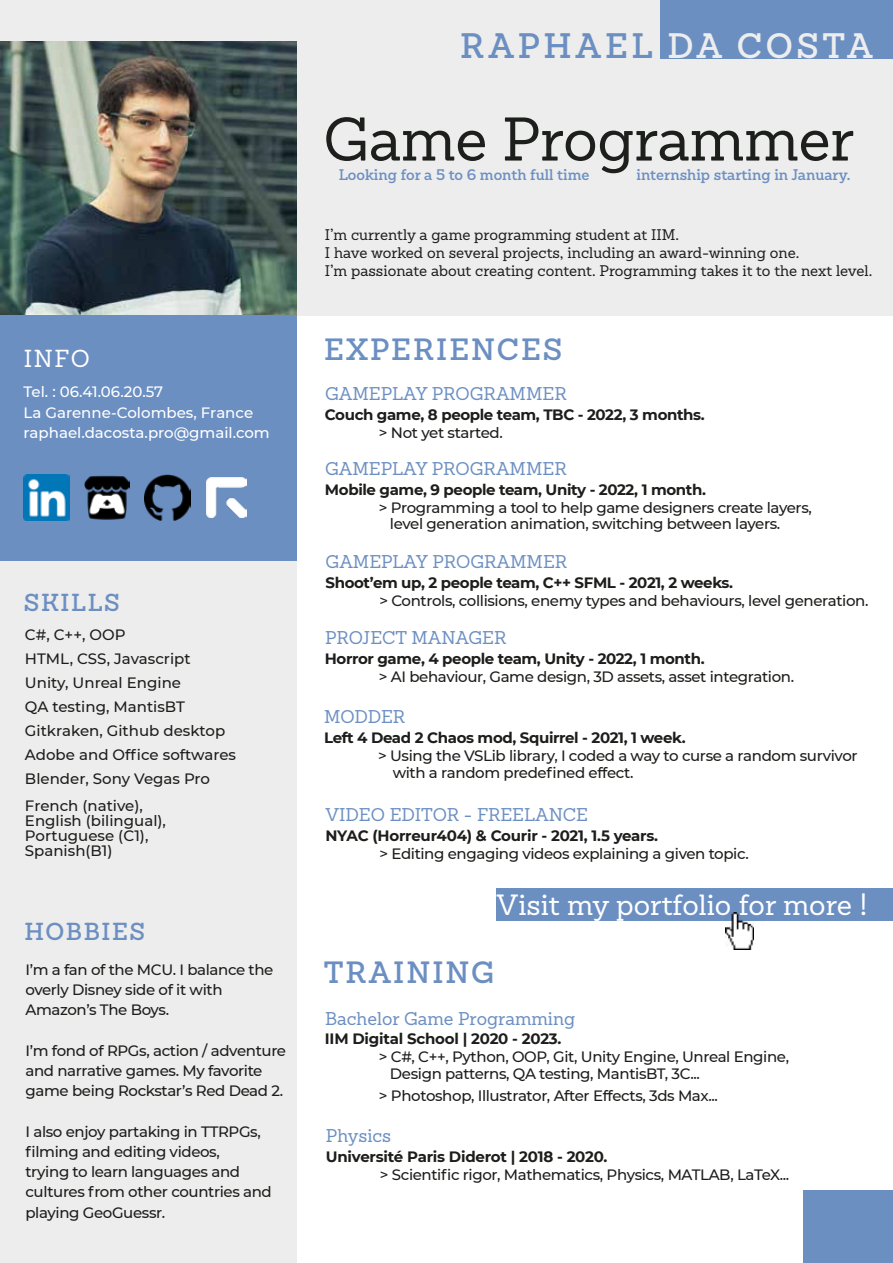
<style>
.page{position:relative;width:893px;height:1263px;background:#fff}
.page>*{position:absolute;margin:0;border:0;box-sizing:border-box;transform-origin:0 0}
.t1{font:60px "Sanchez Niu";letter-spacing:-.005em;color:#1d1f1c}
.t2{font:600 34.5px "Sanchez Niu";letter-spacing:.105em;color:#6c8fc2}
.t3{font:600 30px "Sanchez Niu";letter-spacing:.065em;color:#6c8fc2}
.t4{font:28.5px "Sanchez Niu";color:#fff}
.t5{font:600 24px "Sanchez Niu";letter-spacing:.065em;color:#6c8fc2}
.t6{font:24px "Sanchez Niu";color:#fff}
.t7{font:18px "Sanchez Niu";color:#6b8fc2}
.t8{font:500 15px/20.2px "Montserrat";letter-spacing:-.025em;color:#1d1d1b}
.t9{font:500 15px/18px "Montserrat";letter-spacing:-.025em;color:#1d1e1c}
.t10{font:700 15px "Montserrat";letter-spacing:-.025em;color:#1d1e1b}
.t11{font:500 15px/24px "Montserrat";color:#1d1d1b}
.t12{font:15px/18px "Sanchez Niu";color:#1d1d1b}
.t13{font:500 15px/20.2px "Montserrat";color:#fff}
.t14{font:600 15px "Sanchez Niu";color:#6c8fc2}
.s1{color:#ededed}
.s2{font-weight:700;color:#1d1e1b}
.s3{color:#1d1e1b}
</style>
<div class="page">
<div style="left:0;top:0;width:893px;height:315px;background:#ededed"></div>
<img style="left:0;top:41px;width:296px;height:274px">
<div style="left:660px;top:0;width:233px;height:58px;background:#6c8fc2"></div>
<div style="left:0;top:315px;width:296px;height:246px;background:#6c8fc2"></div>
<div style="left:804px;top:1190px;width:89px;height:73px;background:#6c8fc2"></div>
<div style="left:497px;top:888px;width:396px;height:32px;background:#6c8fc2"></div>
<div style="left:0;top:561px;width:296px;height:702px;background:#ededed"></div>
<img style="left:725px;top:912px;width:29px;height:37px">
<img style="left:24px;top:475px;width:45px;height:45px">
<img style="left:84px;top:475px;width:46px;height:45px">
<img style="left:206px;top:477px;width:41px;height:41px">
<img style="left:145px;top:475px;width:45px;height:45px">
<h2 class="t2" style="left:460px;top:22px;width:414px">RAPHAEL <span class="s1">DA COSTA</span></h2>
<h1 class="t1" style="left:323px;top:99px;width:533px">Game Programmer</h1>
<p class="t14" style="left:339px;top:164px;width:252px">Looking for a 5 to 6 month full time</p>
<p class="t14" style="left:636px;top:164px;width:216px">internship starting in January.</p>
<p class="t12" style="left:325px;top:225px;width:549px">I’m currently a game programming student at IIM.<br>I have worked on several projects, including an award-winning one.<br>I’m passionate about creating content. Programming takes it to the next level.</p>
<h3 class="t3" style="left:324px;top:329px;width:240px">EXPERIENCES</h3>
<h3 class="t6" style="left:24px;top:342px;width:68px">INFO</h3>
<p class="t13" style="left:24px;top:381px;width:248px">Tel. : 06.41.06.20.57<br>La Garenne-Colombes, France raphael.dacosta.pro@gmail.com</p>
<p class="t7" style="left:325px;top:381px;width:243px">GAMEPLAY PROGRAMMER</p>
<p class="t10" style="left:325px;top:404px;width:381px">Couch game, 8 people team, TBC - 2022, 3 months.</p>
<p class="t8" style="left:379px;top:422px;width:125px">&gt; Not yet started.</p>
<p class="t7" style="left:325px;top:456px;width:243px">GAMEPLAY PROGRAMMER</p>
<p class="t10" style="left:325px;top:478px;width:383px">Mobile game, 9 people team, Unity - 2022, 1 month.</p>
<p class="t8" style="left:390px;top:498px;width:423px;line-height:16.5px;text-indent:-11px">&gt; Programming a tool to help game designers create layers, level generation animation, switching between layers.</p>
<p class="t7" style="left:326px;top:549px;width:243px">GAMEPLAY PROGRAMMER</p>
<p class="t10" style="left:325px;top:572px;width:409px">Shoot’em up, 2 people team, C++ SFML - 2021, 2 weeks.</p>
<p class="t8" style="left:379px;top:590px;width:490px">&gt; Controls, collisions, enemy types and behaviours, level generation.</p>
<p class="t7" style="left:325px;top:625px;width:183px">PROJECT MANAGER</p>
<p class="t10" style="left:325px;top:648px;width:381px">Horror game, 4 people team, Unity - 2022, 1 month.</p>
<p class="t8" style="left:379px;top:666px;width:417px">&gt; AI behaviour, Game design, 3D assets, asset integration.</p>
<p class="t7" style="left:324px;top:704px;width:83px">MODDER</p>
<p class="t10" style="left:324px;top:727px;width:363px">Left 4 Dead 2 Chaos mod, Squirrel - 2021, 1 week.</p>
<p class="t8" style="left:393px;top:747px;width:466px;line-height:16.5px;text-indent:-15px">&gt; Using the VSLib library, I coded a way to curse a random survivor with a random predefined effect.</p>
<h3 class="t5" style="left:24px;top:586px;width:98px">SKILLS</h3>
<p class="t11" style="left:25px;top:622px;width:213px">C#, C++, OOP<br>HTML, CSS, Javascript<br>Unity, Unreal Engine<br>QA testing, MantisBT<br>Gitkraken, Github desktop<br>Adobe and Office softwares<br>Blender, Sony Vegas Pro</p>
<p class="t11" style="left:25px;top:798px;width:143px;line-height:15px">French (native),<br>English (bilingual),<br>Portuguese (C1),<br>Spanish(B1)</p>
<p class="t7" style="left:326px;top:803px;width:264px">VIDEO EDITOR - FREELANCE</p>
<p class="t10" style="left:325px;top:825px;width:334px">NYAC (Horreur404) &amp; Courir - 2021, 1.5 years.</p>
<p class="t8" style="left:379px;top:843px;width:371px">&gt; Editing engaging videos explaining a given topic.</p>
<h3 class="t4" style="left:497px;top:886px;width:373px">Visit my portfolio for more !</h3>
<h3 class="t5" style="left:24px;top:915px;width:122px">HOBBIES</h3>
<p class="t8" style="left:25px;top:958px;width:249px">I’m a fan of the MCU. I balance the</p>
<h3 class="t3" style="left:324px;top:951px;width:172px">TRAINING</h3>
<p class="t8" style="left:25px;top:979px;width:199px">overly Disney side of it with<br>Amazon’s The Boys.</p>
<p class="t8" style="left:25px;top:1039px;width:262px">I’m fond of RPGs, action / adventure and narrative games. My favorite game being Rockstar’s Red Dead 2.</p>
<p class="t8" style="left:25px;top:1120px;width:248px">I also enjoy partaking in TTRPGs, filming and editing videos,<br>trying to learn languages and cultures from other countries and playing GeoGuessr.</p>
<p class="t7" style="left:325px;top:1006px;width:252px">Bachelor Game Programming</p>
<p class="t9" style="left:379px;top:1029px;width:412px;text-indent:-54px"><span class="s2">IIM Digital School | 2020 - 2023.<br></span><span class="s3">&gt;</span> C#, C++, Python, OOP, Git, Unity Engine, Unreal Engine,</p>
<p class="t9" style="left:379px;top:1062px;width:340px;line-height:22.5px;text-align:center">Design patterns, QA testing, MantisBT, 3C...<br>&gt; Photoshop, Illustrator, After Effects, 3ds Max...</p>
<p class="t7" style="left:326px;top:1123px;width:67px">Physics</p>
<p class="t9" style="left:380px;top:1147px;width:411px;text-indent:-54px"><span class="s2">Université Paris Diderot | 2018 - 2020.<br></span><span class="s3">&gt;</span> Scientific rigor, Mathematics, Physics, MATLAB, LaTeX...</p>
</div>
